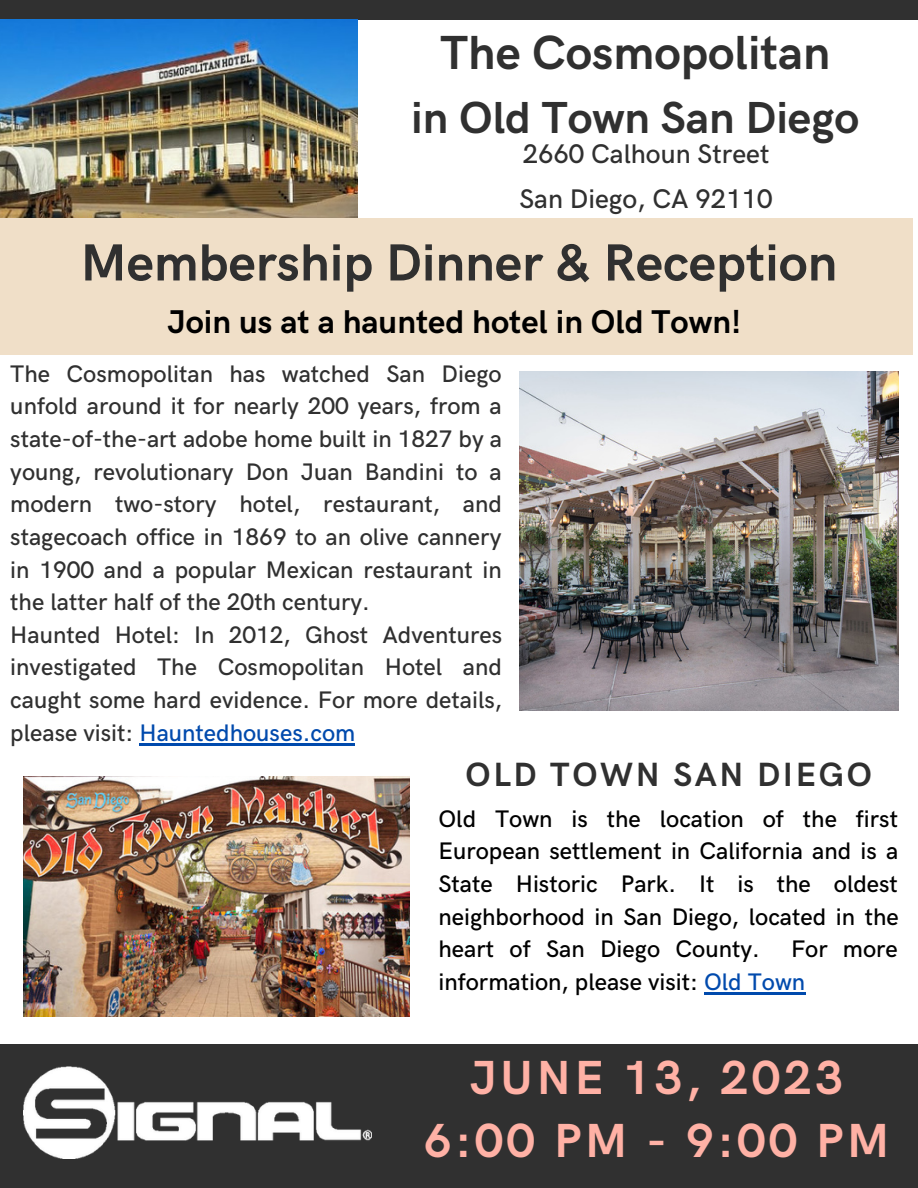
<style>
.page{position:relative;width:918px;height:1188px;background:#fff}
.page>*{position:absolute;margin:0;border:0;box-sizing:border-box;transform-origin:0 0}
.t1{font:700 52.35px "HK Grotesk";color:#303030}
.t2{font:700 48px "HK Grotesk";letter-spacing:.08em;color:#ffb1a5}
.t3{font:700 48px "HK Grotesk";color:#303030}
.t4{font:700 45px "HK Grotesk";color:#303030}
.t5{font:700 33.75px "HK Grotesk";letter-spacing:.08em;color:#303030}
.t6{font:700 33px "HK Grotesk";color:#000}
.t7{font:500 27px "HK Grotesk";color:#303030}
.t8{font:500 24px/32.7px "HK Grotesk";color:#303030;text-align:justify}
.t9{font:500 24px/32.7px "HK Grotesk";color:#000;text-align:justify}
.s1{color:#004aad}
</style>
<div class="page">
<img style="left:24px;top:776px;width:386px;height:241px">
<div style="left:0;top:0;width:918px;height:20px;background:#303030"></div>
<div style="left:0;top:1044px;width:918px;height:144px;background:#303030"></div>
<img style="left:520px;top:372px;width:379px;height:338px">
<img style="left:24px;top:1066px;width:347px;height:92px">
<hr style="left:139px;top:743px;width:216px;height:2px;background:#004aad">
<hr style="left:704px;top:992px;width:101px;height:2px;background:#004aad">
<img style="left:0;top:20px;width:358px;height:198px">
<div style="left:0;top:218px;width:913px;height:137px;background:#f0dfc8"></div>
<p class="t3" style="left:441px;top:26px;width:391px">The Cosmopolitan</p>
<p class="t4" style="left:411px;top:93px;width:449px">in Old Town San Diego</p>
<p class="t7" style="left:523px;top:139px;width:248px">2660 Calhoun Street</p>
<p class="t7" style="left:520px;top:184px;width:255px">San Diego, CA 92110</p>
<p class="t1" style="left:81px;top:233px;width:758px">Membership Dinner &amp; Reception</p>
<p class="t6" style="left:167px;top:304px;width:575px">Join us at a haunted hotel in Old Town!</p>
<p class="t8" style="left:10px;top:358px;width:493px">The Cosmopolitan has watched San Diego unfold around it for nearly 200 years, from a state-of-the-art adobe home built in 1827 by a young, revolutionary Don Juan Bandini to a modern two-story hotel, restaurant, and stagecoach office in 1869 to an olive cannery in 1900 and a popular Mexican restaurant in the latter half of the 20th century.</p>
<p class="t8" style="left:10px;top:619px;width:493px">Haunted Hotel: In 2012, Ghost Adventures investigated The Cosmopolitan Hotel and caught some hard evidence. For more details, please visit: <span class="s1">Hauntedhouses.com</span></p>
<p class="t5" style="left:466px;top:755px;width:408px">OLD TOWN SAN DIEGO</p>
<p class="t9" style="left:438px;top:803px;width:462px">Old Town is the location of the first European settlement in California and is a State Historic Park. It is the oldest neighborhood in San Diego, located in the heart of San Diego County.</p>
<p class="t9" style="left:438px;top:934px;width:461px;text-indent:353px">For more information, please visit: <span class="s1">Old Town</span></p>
<p class="t2" style="left:470px;top:1051px;width:375px">JUNE 13, 2023</p>
<p class="t2" style="left:424px;top:1114px;width:467px">6:00 PM - 9:00 PM</p>
</div>
